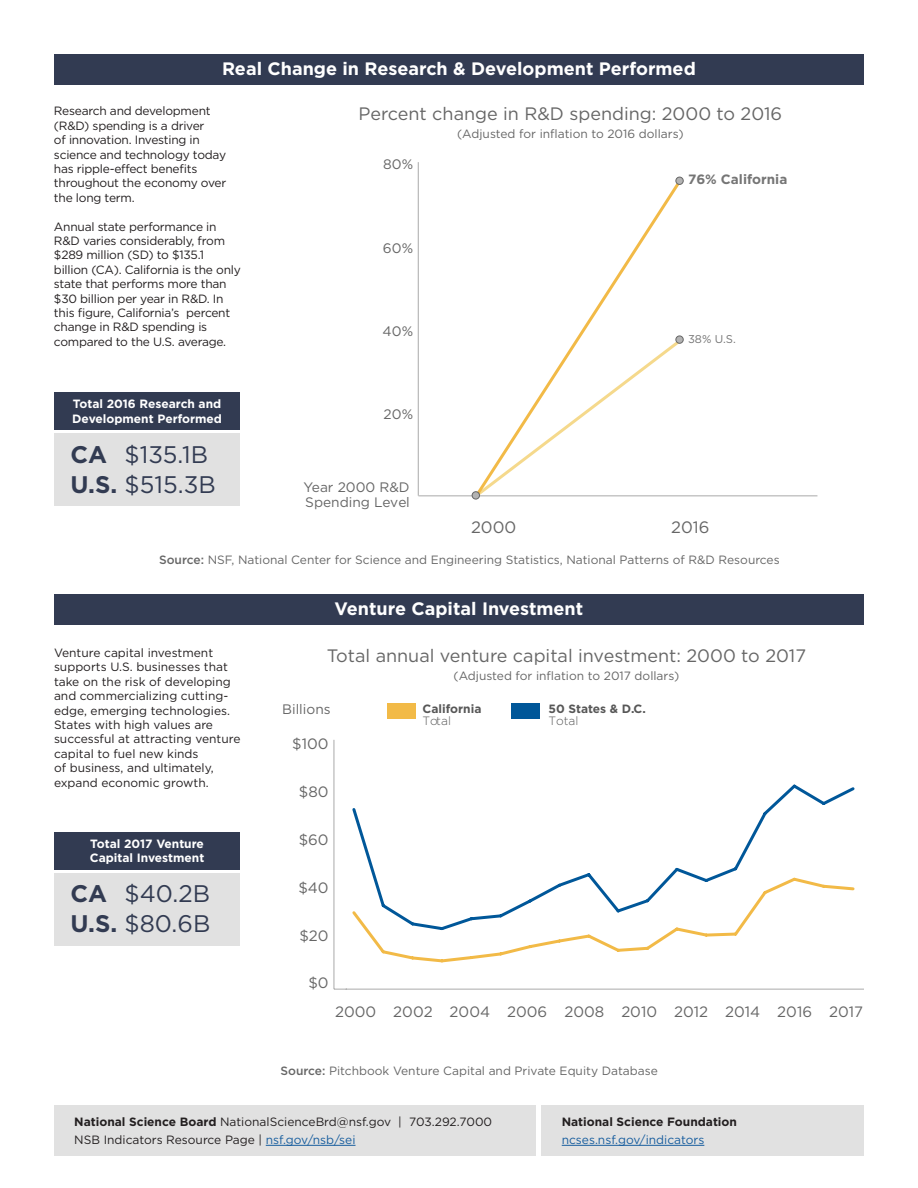
<style>
.page{position:relative;width:918px;height:1188px;background:#fff}
.page>*{position:absolute;margin:0;border:0;box-sizing:border-box;transform-origin:0 0}
.t1{font:24px "Gotham HTF";color:#323b52}
.t2{font:18px "Gotham HTF";color:#666}
.t3{font:700 18px "Gotham HTF";color:#fff}
.t4{font:16.5px "Gotham HTF";color:#666}
.t5{font:15px "Gotham HTF";color:#666}
.t6{font:13.8px/15px "Gotham HTF";color:#666}
.t7{font:700 13.5px "Gotham HTF";color:#757575}
.t8{font:12px/14.4px "Gotham HTF";letter-spacing:-.02em;color:#231f20}
.t9{font:12px/14.4px "Gotham HTF";color:#231f20}
.t10{font:12px "Gotham HTF";color:#666}
.t11{font:700 12px/14.4px "Gotham HTF";color:#fff}
.t12{font:700 12px "Gotham HTF";color:#231f20}
.t13{font:12px "Gotham HTF";color:#175d9e}
.t14{font:700 12px "Gotham HTF";color:#575757}
.t15{font:300 12px "Gotham HTF";color:#575757}
.t16{font:11.25px "Gotham HTF";color:#757575}
.s1{font-weight:700}
.s2{font-weight:500}
.s3{color:#175d9e}
</style>
<div class="page">
<div style="left:54px;top:54px;width:810px;height:30px;background:#323b52"></div>
<div style="left:54px;top:594px;width:810px;height:30px;background:#323b52"></div>
<div style="left:55px;top:392px;width:185px;height:38px;background:#323b52"></div>
<div style="left:55px;top:434px;width:185px;height:72px;background:#e1e1e1"></div>
<div style="left:55px;top:832px;width:185px;height:38px;background:#323b52"></div>
<div style="left:55px;top:873px;width:185px;height:72px;background:#e1e1e1"></div>
<div style="left:542px;top:1105px;width:322px;height:51px;background:#e1e1e1"></div>
<div style="left:54px;top:1105px;width:482px;height:51px;background:#e1e1e1"></div>
<hr style="left:266px;top:1145px;width:90px;height:1px;background:#175d9e">
<hr style="left:562px;top:1145px;width:142px;height:1px;background:#175d9e">
<hr style="left:418px;top:495px;width:399px;height:1px;background:#b3b3b3">
<hr style="left:418px;top:162px;width:1px;height:334px;background:#b3b3b3">
<svg style="left:472px;top:177px;width:212px;height:323px"></svg>
<div style="left:472px;top:492px;width:7px;height:7px;background:#b3b3b3;border-radius:50%"></div>
<div style="left:472px;top:491px;width:8px;height:8px;border:1px solid #666;border-radius:50%"></div>
<div style="left:676px;top:177px;width:7px;height:7px;background:#b3b3b3;border-radius:50%"></div>
<div style="left:676px;top:177px;width:8px;height:8px;border:1px solid #666;border-radius:50%"></div>
<svg style="left:352px;top:784px;width:503px;height:91px"></svg>
<svg style="left:352px;top:875px;width:503px;height:88px"></svg>
<hr style="left:346px;top:989px;width:518px;height:1px;background:#b3b3b3">
<svg style="left:334px;top:989px;width:12px;height:1px"></svg>
<hr style="left:333px;top:740px;width:2px;height:249px;background:#b3b3b3">
<div style="left:387px;top:703px;width:29px;height:16px;background:#f2ba47"></div>
<div style="left:512px;top:703px;width:28px;height:16px;background:#005799"></div>
<p class="t3" style="left:222px;top:58px;width:475px">Real Change in Research &amp; Development Performed</p>
<p class="t8" style="left:54px;top:104px;width:174px">Research and development (R&amp;D) spending is a driver<br>of innovation. Investing in science and technology today has ripple-effect benefits throughout the economy over the long term.</p>
<p class="t8" style="left:54px;top:219px;width:188px">Annual state performance in<br>R&amp;D varies considerably, from $289 million (SD) to $135.1 billion (CA). California is the only state that performs more than $30 billion per year in R&amp;D. In this figure, California’s percent change in R&amp;D spending is compared to the U.S. average.</p>
<p class="t11" style="left:72px;top:396px;width:151px">Total 2016 Research and<br>Development Performed</p>
<p class="t1" style="left:70px;top:441px;width:139px"><span class="s1">CA</span> $135.1B</p>
<p class="t1" style="left:70px;top:471px;width:147px"><span class="s1">U.S.</span> $515.3B</p>
<p class="t2" style="left:358px;top:104px;width:425px">Percent change in R&amp;D spending: 2000 to 2016</p>
<p class="t10" style="left:457px;top:127px;width:228px">(Adjusted for inflation to 2016 dollars)</p>
<p class="t6" style="left:383px;top:156px;width:31px">80%</p>
<p class="t6" style="left:383px;top:240px;width:32px">60%</p>
<p class="t6" style="left:383px;top:323px;width:32px">40%</p>
<p class="t6" style="left:384px;top:407px;width:31px">20%</p>
<p class="t6" style="left:304px;top:480px;width:108px">Year 2000 R&amp;D<br>Spending Level</p>
<p class="t7" style="left:688px;top:172px;width:101px">76% California</p>
<p class="t16" style="left:688px;top:333px;width:49px">38% U.S.</p>
<p class="t4" style="left:471px;top:518px;width:47px">2000</p>
<p class="t4" style="left:671px;top:518px;width:40px">2016</p>
<p class="t10" style="left:159px;top:553px;width:622px"><span class="s2">Source:</span> NSF, National Center for Science and Engineering Statistics, National Patterns of R&amp;D Resources</p>
<p class="t9" style="left:54px;top:645px;width:188px">Venture capital investment supports U.S. businesses that take on the risk of developing and commercializing cutting&shy;edge, emerging technologies.<br>States with high values are successful at attracting venture capital to fuel new kinds<br>of business, and ultimately, expand economic growth.</p>
<p class="t11" style="left:90px;top:836px;width:116px">Total 2017 Venture<br>Capital Investment</p>
<p class="t1" style="left:70px;top:881px;width:141px"><span class="s1">CA</span> $40.2B</p>
<p class="t1" style="left:70px;top:911px;width:141px"><span class="s1">U.S.</span> $80.6B</p>
<p class="t3" style="left:335px;top:598px;width:250px">Venture Capital Investment</p>
<p class="t2" style="left:327px;top:646px;width:481px">Total annual venture capital investment: 2000 to 2017</p>
<p class="t10" style="left:454px;top:669px;width:227px">(Adjusted for inflation to 2017 dollars)</p>
<p class="t6" style="left:282px;top:701px;width:50px">Billions</p>
<p class="t14" style="left:422px;top:701px;width:60px">California</p>
<p class="t14" style="left:548px;top:701px;width:99px">50 States &amp; D.C.</p>
<p class="t15" style="left:422px;top:714px;width:30px">Total</p>
<p class="t15" style="left:548px;top:714px;width:31px">Total</p>
<p class="t5" style="left:292px;top:736px;width:38px">$100</p>
<p class="t5" style="left:299px;top:783px;width:31px">$80</p>
<p class="t5" style="left:299px;top:831px;width:31px">$60</p>
<p class="t5" style="left:298px;top:879px;width:32px">$40</p>
<p class="t5" style="left:299px;top:927px;width:31px">$20</p>
<p class="t5" style="left:308px;top:975px;width:22px">$0</p>
<p class="t5" style="left:335px;top:1003px;width:529px">2000 2002 2004 2006 2008 2010 2012 2014 2016 2017</p>
<p class="t10" style="left:280px;top:1064px;width:379px"><span class="s2">Source:</span> Pitchbook Venture Capital and Private Equity Database</p>
<p class="t9" style="left:74px;top:1114px;width:419px"><span class="s1">National Science Board</span> NationalScienceBrd@nsf.gov | 703.292.7000</p>
<p class="t9" style="left:74px;top:1132px;width:283px">NSB Indicators Resource Page | <span class="s3">nsf.gov/nsb/sei</span></p>
<p class="t12" style="left:562px;top:1115px;width:177px">National Science Foundation</p>
<p class="t13" style="left:562px;top:1133px;width:144px">ncses.nsf.gov/indicators</p>
</div>
